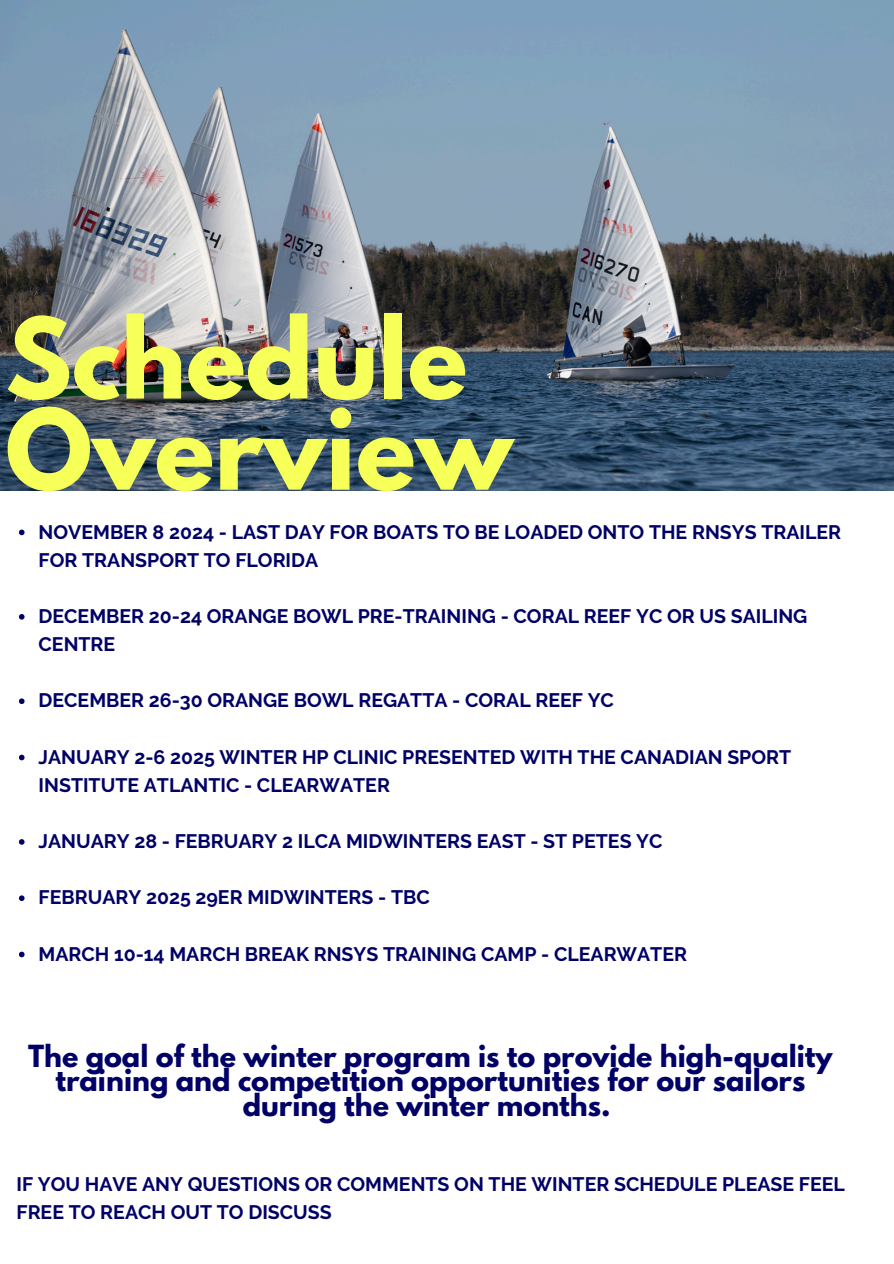
<style>
.page{position:relative;width:894px;height:1264px;background:#fff}
.page>*{position:absolute;margin:0;border:0;box-sizing:border-box;transform-origin:0 0}
.t1{font:700 99px/91.2px "League Spartan";color:#f7ff59}
.t2{font:700 27px/24.8px "League Spartan";color:#010066;text-align:center}
.t3{font:700 19.5px/28.2px "Raleway";color:#010066}
</style>
<div class="page">
<img style="left:0;top:0;width:893px;height:491px">
<svg style="left:19px;top:529px;width:6px;height:6px"></svg>
<svg style="left:19px;top:614px;width:6px;height:5px"></svg>
<svg style="left:19px;top:698px;width:6px;height:6px"></svg>
<svg style="left:19px;top:754px;width:6px;height:6px"></svg>
<svg style="left:19px;top:839px;width:6px;height:5px"></svg>
<svg style="left:19px;top:895px;width:6px;height:6px"></svg>
<svg style="left:19px;top:951px;width:6px;height:6px"></svg>
<h1 class="t1" style="left:5px;top:326px;width:509px">Schedule<br>Overview</h1>
<p class="t3" style="left:39px;top:517px;width:803px">NOVEMBER 8 2024 - LAST DAY FOR BOATS TO BE LOADED ONTO THE RNSYS TRAILER<br>FOR TRANSPORT TO FLORIDA</p>
<p class="t3" style="left:39px;top:602px;width:770px">DECEMBER 20-24 ORANGE BOWL PRE-TRAINING - CORAL REEF YC OR US SAILING<br>CENTRE</p>
<p class="t3" style="left:39px;top:686px;width:576px">DECEMBER 26-30 ORANGE BOWL REGATTA - CORAL REEF YC</p>
<p class="t3" style="left:39px;top:742px;width:754px">JANUARY 2-6 2025 WINTER HP CLINIC PRESENTED WITH THE CANADIAN SPORT<br>INSTITUTE ATLANTIC - CLEARWATER</p>
<p class="t3" style="left:39px;top:827px;width:625px">JANUARY 28 - FEBRUARY 2 ILCA MIDWINTERS EAST - ST PETES YC</p>
<p class="t3" style="left:39px;top:883px;width:392px">FEBRUARY 2025 29ER MIDWINTERS - TBC</p>
<p class="t3" style="left:39px;top:939px;width:649px">MARCH 10-14 MARCH BREAK RNSYS TRAINING CAMP - CLEARWATER</p>
<h2 class="t2" style="left:28px;top:1046px;width:806px">The goal of the winter program is to provide high-quality training and competition opportunities for our sailors during the winter months.</h2>
<h3 class="t3" style="left:16px;top:1169px;width:829px">IF YOU HAVE ANY QUESTIONS OR COMMENTS ON THE WINTER SCHEDULE PLEASE FEEL<br>FREE TO REACH OUT TO DISCUSS</h3>
</div>
